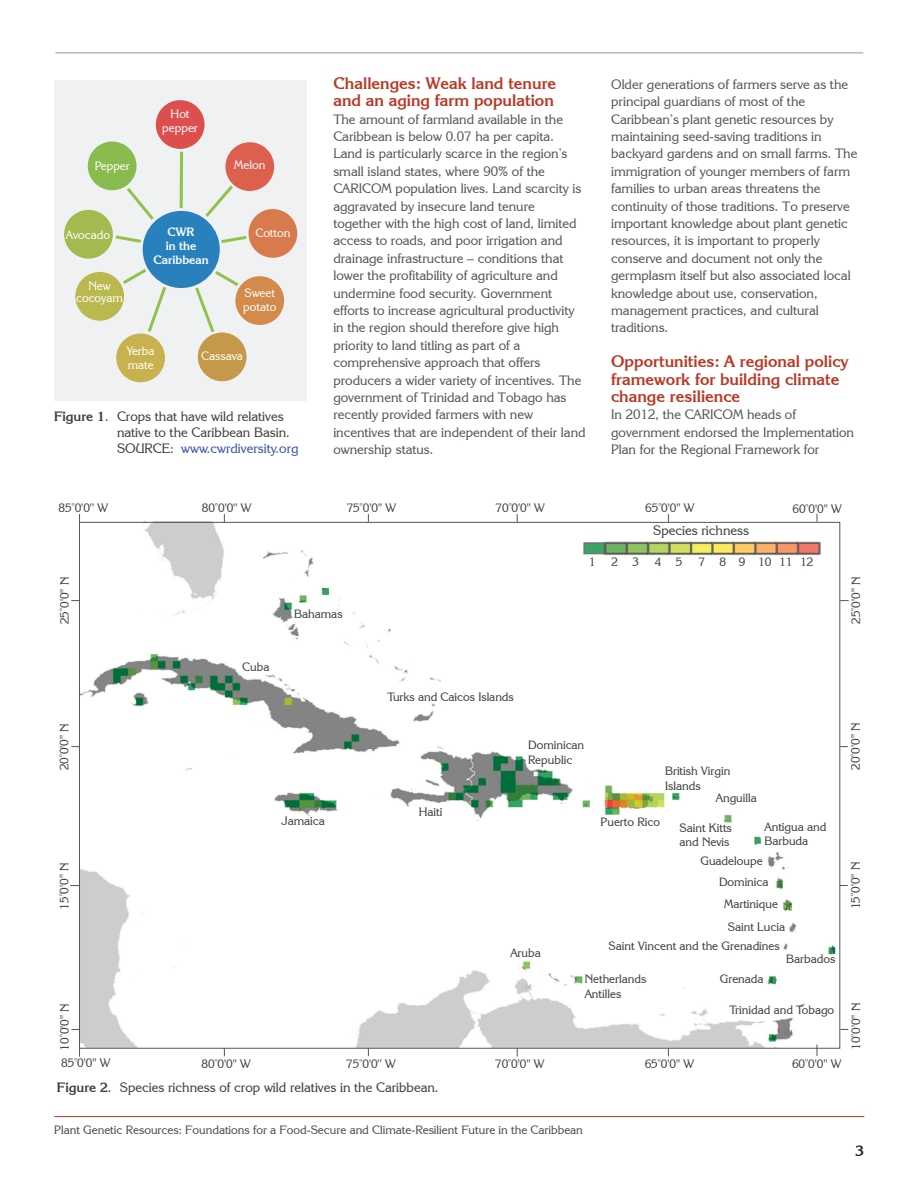
<style>
.page{position:relative;width:918px;height:1188px;background:#fff}
.page>*{position:absolute;margin:0;border:0;box-sizing:border-box;transform-origin:0 0}
.t1{font:700 16.5px/17.4px "Korinna IT Cby BT";color:#b93825}
.t2{font:700 15px "Korinna IT Cby BT";color:#231f20}
.t3{font:13.5px/17.4px "Korinna IT Cby BT";color:#545557}
.t4{font:13.5px/16.2px "Korinna IT Cby BT";color:#3e3e3f}
.t5{font:12px/14.4px "Korinna IT Cby BT";color:#3e3e3f}
.t6{font:12px "Korinna IT Cby BT";color:#4b4c4d}
.t7{font:12px/14.4px "Korinna IT Cby BT";color:#fff;text-align:center}
.t8{font:700 12px/14.4px "Korinna IT Cby BT";color:#fff;text-align:center}
.s1{font-weight:700}
.s2{color:#3854a4}
</style>
<div class="page">
<hr style="left:55px;top:53px;width:808px;height:1px;background:#939598">
<hr style="left:54px;top:1116px;width:810px;height:1px;background:#b93825">
<div style="left:54px;top:81px;width:252px;height:320px;background:#f0f1f2"></div>
<div style="left:143px;top:211px;width:77px;height:77px;background:#2881bd;border-radius:50%"></div>
<div style="left:64px;top:210px;width:49px;height:49px;background:#a2ba4f;border-radius:50%"></div>
<hr style="left:180px;top:152px;width:3px;height:56px;background:#91c24c">
<svg style="left:218px;top:234px;width:32px;height:11px"></svg>
<svg style="left:112px;top:233px;width:32px;height:11px"></svg>
<div style="left:88px;top:142px;width:49px;height:48px;background:#89bb4f;border-radius:50%"></div>
<div style="left:156px;top:100px;width:49px;height:49px;background:#dd4e4f;border-radius:50%"></div>
<div style="left:225px;top:142px;width:49px;height:49px;background:#dc604d;border-radius:50%"></div>
<div style="left:249px;top:209px;width:48px;height:49px;background:#d77a4c;border-radius:50%"></div>
<div style="left:75px;top:272px;width:49px;height:49px;background:#b9b94f;border-radius:50%"></div>
<div style="left:116px;top:334px;width:49px;height:48px;background:#c8b24f;border-radius:50%"></div>
<div style="left:198px;top:332px;width:49px;height:49px;background:#c49949;border-radius:50%"></div>
<div style="left:235px;top:276px;width:49px;height:49px;background:#d38a4b;border-radius:50%"></div>
<img style="left:81px;top:522px;width:760px;height:526px">
<svg style="left:124px;top:185px;width:33px;height:38px"></svg>
<svg style="left:202px;top:182px;width:34px;height:38px"></svg>
<svg style="left:120px;top:266px;width:49px;height:69px"></svg>
<svg style="left:194px;top:268px;width:48px;height:68px"></svg>
<p class="t7" style="left:95px;top:158px;width:37px">Pepper</p>
<p class="t7" style="left:66px;top:227px;width:46px">Avocado</p>
<p class="t7" style="left:76px;top:280px;width:48px;line-height:12px">New cocoyam</p>
<p class="t7" style="left:162px;top:106px;width:37px">Hot pepper</p>
<p class="t8" style="left:153px;top:224px;width:57px">CWR<br>in the<br>Caribbean</p>
<p class="t7" style="left:234px;top:157px;width:32px">Melon</p>
<p class="t7" style="left:255px;top:225px;width:36px">Cotton</p>
<p class="t7" style="left:243px;top:285px;width:35px;text-align:left">Sweet potato</p>
<p class="t7" style="left:127px;top:343px;width:29px;text-align:left">Yerba mate</p>
<p class="t7" style="left:201px;top:348px;width:43px">Cassava</p>
<p class="t4" style="left:117px;top:408px;width:183px;text-indent:-63px"><span class="s1">Figure 1</span>. Crops that have wild relatives native to the Caribbean Basin.<br>SOURCE: <span class="s2">www.cwrdiversity.org</span></p>
<p class="t1" style="left:333px;top:74px;width:224px">Challenges: Weak land tenure and an aging farm population</p>
<p class="t3" style="left:333px;top:110px;width:254px">The amount of farmland available in the Caribbean is below 0.07 ha per capita.<br>Land is particularly scarce in the region’s small island states, where 90% of the CARICOM population lives. Land scarcity is aggravated by insecure land tenure together with the high cost of land, limited access to roads, and poor irrigation and drainage infrastructure – conditions that lower the profitability of agriculture and undermine food security. Government efforts to increase agricultural productivity in the region should therefore give high priority to land titling as part of a comprehensive approach that offers producers a wider variety of incentives. The government of Trinidad and Tobago has recently provided farmers with new incentives that are independent of their land ownership status.</p>
<p class="t3" style="left:611px;top:75px;width:248px">Older generations of farmers serve as the principal guardians of most of the Caribbean’s plant genetic resources by maintaining seed-saving traditions in backyard gardens and on small farms. The immigration of younger members of farm families to urban areas threatens the continuity of those traditions. To preserve important knowledge about plant genetic resources, it is important to properly conserve and document not only the germplasm itself but also associated local knowledge about use, conservation, management practices, and cultural traditions.</p>
<p class="t1" style="left:611px;top:353px;width:239px">Opportunities: A regional policy framework for building climate change resilience</p>
<p class="t3" style="left:611px;top:406px;width:244px">In 2012, the CARICOM heads of government endorsed the Implementation<br>Plan for the Regional Framework for</p>
<p class="t5" style="left:59px;top:501px;width:51px">85<sup>º</sup>0'0'' W</p>
<p class="t5" style="left:202px;top:501px;width:51px">80<sup>º</sup>0'0'' W</p>
<p class="t5" style="left:347px;top:501px;width:51px">75<sup>º</sup>0'0'' W</p>
<p class="t5" style="left:496px;top:501px;width:51px">70<sup>º</sup>0'0'' W</p>
<p class="t5" style="left:645px;top:501px;width:51px">65<sup>º</sup>0'0'' W</p>
<p class="t5" style="left:792px;top:501px;width:51px">60<sup>º</sup>0'0'' W</p>
<p class="t4" style="left:653px;top:522px;width:97px">Species richness</p>
<p class="t5" style="left:57px;top:624px;width:49px;rotate:-90deg">25<sup>º</sup>0'0'' N</p>
<p class="t5" style="left:294px;top:607px;width:50px">Bahamas</p>
<p class="t5" style="left:589px;top:554px;width:8px">1</p>
<p class="t5" style="left:611px;top:554px;width:29px">2 3</p>
<p class="t5" style="left:655px;top:554px;width:29px">4 5</p>
<p class="t5" style="left:698px;top:554px;width:116px">7 8 9 101112</p>
<p class="t5" style="left:849px;top:624px;width:49px;rotate:-90deg">25<sup>º</sup>0'0'' N</p>
<p class="t5" style="left:57px;top:770px;width:49px;rotate:-90deg">20<sup>º</sup>0'0'' N</p>
<p class="t5" style="left:57px;top:910px;width:49px;rotate:-90deg">15<sup>º</sup>0'0'' N</p>
<p class="t5" style="left:57px;top:1051px;width:49px;rotate:-90deg">10<sup>º</sup>0'0'' N</p>
<p class="t5" style="left:242px;top:659px;width:29px">Cuba</p>
<p class="t5" style="left:282px;top:814px;width:45px">Jamaica</p>
<p class="t5" style="left:388px;top:690px;width:128px">Turks and Caicos Islands</p>
<p class="t5" style="left:419px;top:804px;width:25px">Haiti</p>
<p class="t5" style="left:528px;top:738px;width:58px">Dominican<br>Republic</p>
<p class="t5" style="left:665px;top:764px;width:67px">British Virgin<br>Islands</p>
<p class="t5" style="left:716px;top:790px;width:43px">Anguilla</p>
<p class="t5" style="left:679px;top:820px;width:54px">Saint Kitts and Nevis</p>
<p class="t5" style="left:765px;top:819px;width:63px">Antigua and<br>Barbuda</p>
<p class="t5" style="left:719px;top:850px;width:51px;line-height:21px;text-indent:-19px">Guadeloupe<br>Dominica</p>
<p class="t5" style="left:724px;top:892px;width:62px;line-height:23.1px;text-align:center">Martinique<br>Saint Lucia</p>
<p class="t5" style="left:609px;top:938px;width:173px">Saint Vincent and the Grenadines</p>
<p class="t5" style="left:786px;top:952px;width:51px">Barbados</p>
<p class="t5" style="left:720px;top:971px;width:45px">Grenada</p>
<p class="t5" style="left:601px;top:814px;width:61px">Puerto Rico</p>
<p class="t5" style="left:510px;top:946px;width:32px">Aruba</p>
<p class="t5" style="left:585px;top:972px;width:63px">Netherlands<br>Antilles</p>
<p class="t5" style="left:730px;top:1003px;width:106px">Trinidad and Tobago</p>
<p class="t5" style="left:61px;top:1056px;width:51px">85<sup>º</sup>0'0'' W</p>
<p class="t5" style="left:202px;top:1056px;width:51px">80<sup>º</sup>0'0'' W</p>
<p class="t5" style="left:346px;top:1056px;width:51px">75<sup>º</sup>0'0'' W</p>
<p class="t5" style="left:495px;top:1056px;width:51px">70<sup>º</sup>0'0'' W</p>
<p class="t5" style="left:645px;top:1056px;width:51px">65<sup>º</sup>0'0'' W</p>
<p class="t5" style="left:792px;top:1056px;width:51px">60<sup>º</sup>0'0'' W</p>
<p class="t4" style="left:57px;top:1079px;width:383px"><span class="s1">Figure 2</span>. Species richness of crop wild relatives in the Caribbean.</p>
<p class="t5" style="left:848px;top:770px;width:49px;rotate:-90deg">20<sup>º</sup>0'0'' N</p>
<p class="t5" style="left:848px;top:909px;width:49px;rotate:-90deg">15<sup>º</sup>0'0'' N</p>
<p class="t5" style="left:849px;top:1050px;width:49px;rotate:-90deg">10<sup>º</sup>0'0'' N</p>
<p class="t6" style="left:54px;top:1123px;width:530px">Plant Genetic Resources: Foundations for a Food-Secure and Climate-Resilient Future in the Caribbean</p>
<p class="t2" style="left:855px;top:1141px;width:10px">3</p>
</div>
